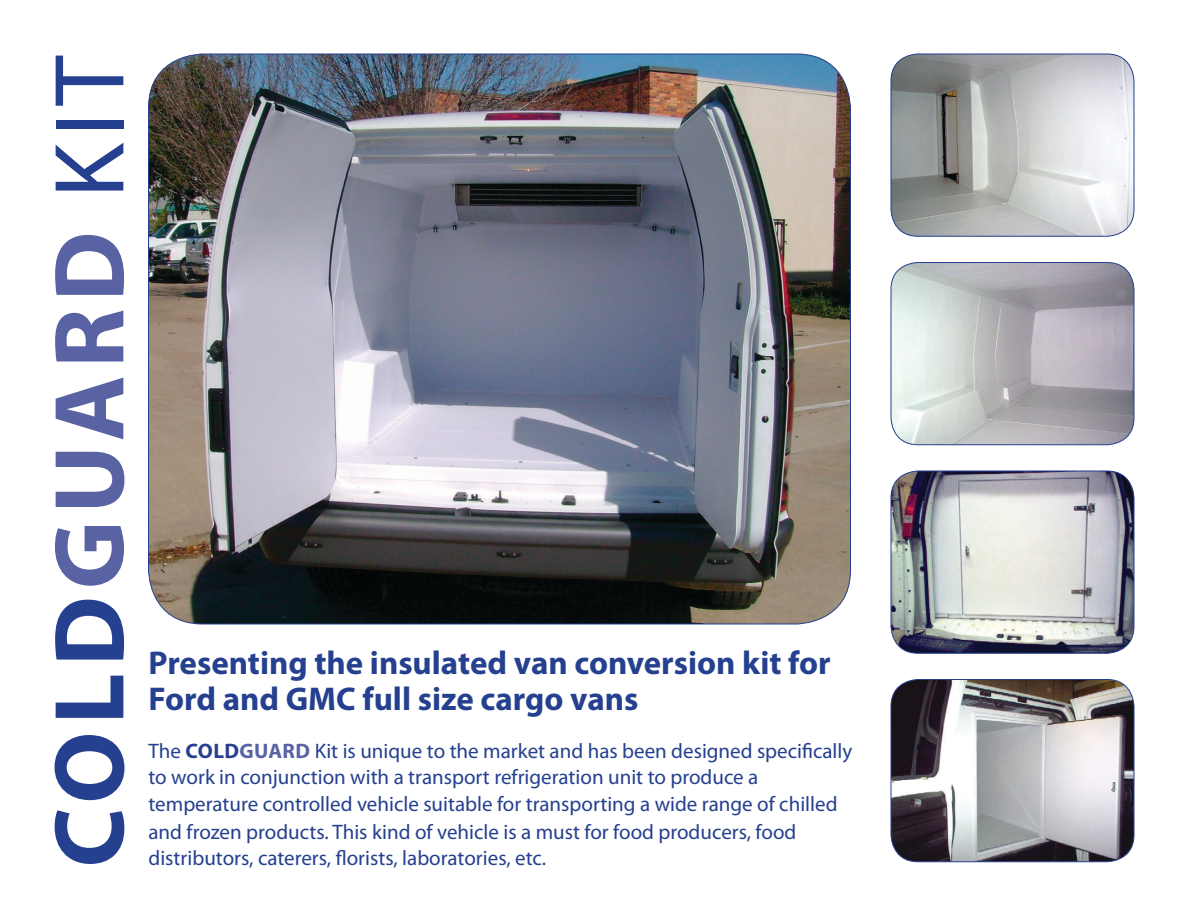
<style>
.page{position:relative;width:1188px;height:918px;background:#fff}
.page>*{position:absolute;margin:0;border:0;box-sizing:border-box;transform-origin:0 0}
.t1{font:700 100.5px "Myriad Pro";letter-spacing:.07em;color:#5962a3}
.t2{font:700 33px/36px "Myriad Pro";color:#25408f}
.t3{font:21px/27px "Myriad Pro";color:#25408f}
.s1{color:#25408f}
.s2{font-weight:400;color:#25408f}
.s3{font-weight:700}
.s4{font-weight:700;color:#5962a3}
</style>
<div class="page">
<img style="left:148px;top:54px;width:703px;height:570px">
<img style="left:891px;top:471px;width:243px;height:182px">
<svg style="left:891px;top:54px;width:243px;height:182px;background:#b7b9b9"></svg>
<svg style="left:891px;top:262px;width:243px;height:183px;background:#b8b9bd"></svg>
<svg style="left:891px;top:679px;width:243px;height:183px;background:#939094"></svg>
<h1 class="t1" style="left:33px;top:867px;width:813px;rotate:-90deg"><span class="s1">COLD</span>GUARD <span class="s2">KIT</span></h1>
<h2 class="t2" style="left:148px;top:646px;width:684px">Presenting the insulated van conversion kit for<br>Ford and GMC full size cargo vans</h2>
<p class="t3" style="left:148px;top:737px;width:705px">The <span class="s3">COLD</span><span class="s4">GUARD</span> Kit is unique to the market and has been designed specifically to work in conjunction with a transport refrigeration unit to produce a temperature controlled vehicle suitable for transporting a wide range of chilled and frozen products. This kind of vehicle is a must for food producers, food distributors, caterers, florists, laboratories, etc.</p>
</div>
